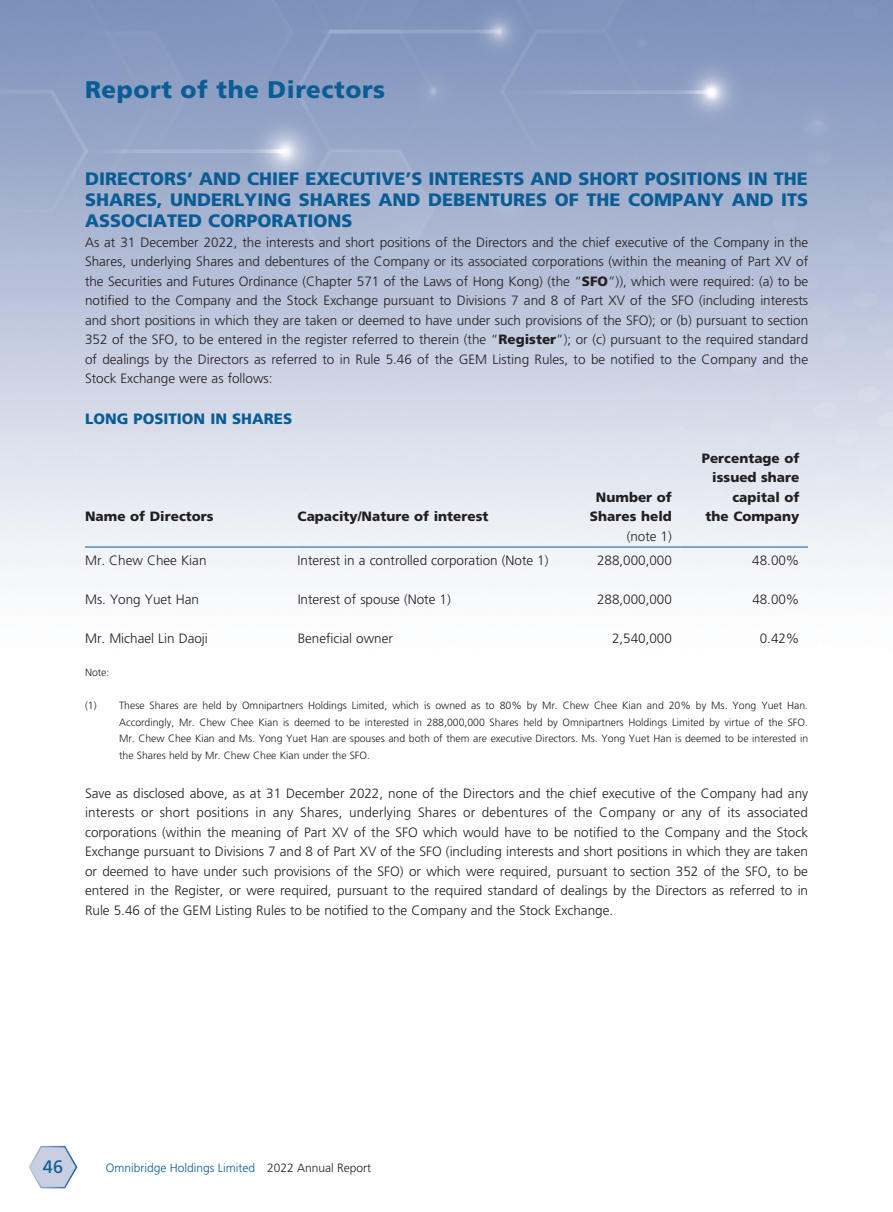
<style>
.page{position:relative;width:893px;height:1212px;background:#fff}
.page>*{position:absolute;margin:0;border:0;box-sizing:border-box;transform-origin:0 0}
.t1{font:900 24px "Frutiger LT Std";letter-spacing:.025em;color:#0a5c95}
.t2{font:900 18px/21px "Frutiger LT Std";color:#0a5c95;text-align:justify}
.t3{font:18px "Frutiger LT Std";color:#0a5c95}
.t4{font:900 15px "Frutiger LT Std";color:#0a5c95}
.t5{font:300 13.5px/19.5px "Frutiger LT Std";color:#231f20;text-align:justify}
.t6{font:900 13.5px/19.5px "Frutiger LT Std";color:#231f20;text-align:center}
.t7{font:300 12px "Frutiger LT Std";color:#0a5c95}
.t8{font:300 10.5px/16.5px "Frutiger LT Std";color:#231f20;text-align:justify}
.s1{font-weight:900}
.s2{color:#231f20}
</style>
<div class="page">
<svg style="left:28px;top:1145px;width:50px;height:44px"></svg>
<hr style="left:85px;top:547px;width:213px;height:1px;background:#0a5c95">
<hr style="left:298px;top:547px;width:255px;height:1px;background:#0a5c95">
<hr style="left:553px;top:547px;width:127px;height:1px;background:#0a5c95">
<hr style="left:680px;top:547px;width:128px;height:1px;background:#0a5c95">
<h1 class="t1" style="left:85px;top:75px;width:302px">Report of the Directors</h1>
<h2 class="t2" style="left:85px;top:168px;width:725px">DIRECTORS’ AND CHIEF EXECUTIVE’S INTERESTS AND SHORT POSITIONS IN THE SHARES, UNDERLYING SHARES AND DEBENTURES OF THE COMPANY AND ITS ASSOCIATED CORPORATIONS</h2>
<p class="t5" style="left:85px;top:232px;width:725px">As at 31 December 2022, the interests and short positions of the Directors and the chief executive of the Company in the Shares, underlying Shares and debentures of the Company or its associated corporations (within the meaning of Part XV of the Securities and Futures Ordinance (Chapter 571 of the Laws of Hong Kong) (the “<span class="s1">SFO</span>”)), which were required: (a) to be notified to the Company and the Stock Exchange pursuant to Divisions 7 and 8 of Part XV of the SFO (including interests and short positions in which they are taken or deemed to have under such provisions of the SFO); or (b) pursuant to section 352 of the SFO, to be entered in the register referred to therein (the “<span class="s1">Register</span>”); or (c) pursuant to the required standard of dealings by the Directors as referred to in Rule 5.46 of the GEM Listing Rules, to be notified to the Company and the Stock Exchange were as follows:</p>
<p class="t4" style="left:85px;top:409px;width:209px">LONG POSITION IN SHARES</p>
<p class="t6" style="left:85px;top:507px;width:130px">Name of Directors</p>
<p class="t6" style="left:298px;top:507px;width:192px">Capacity/Nature of interest</p>
<p class="t6" style="left:590px;top:487px;width:83px">Number of<br>Shares held</p>
<p class="t5" style="left:627px;top:526px;width:47px">(note 1)</p>
<p class="t6" style="left:702px;top:448px;width:99px;text-align:right">Percentage of issued share capital of<br>the Company</p>
<p class="t5" style="left:85px;top:550px;width:123px">Mr. Chew Chee Kian</p>
<p class="t5" style="left:298px;top:550px;width:252px">Interest in a controlled corporation (Note 1)</p>
<p class="t5" style="left:597px;top:550px;width:76px">288,000,000</p>
<p class="t5" style="left:752px;top:550px;width:49px">48.00%</p>
<p class="t5" style="left:85px;top:589px;width:115px">Ms. Yong Yuet Han</p>
<p class="t5" style="left:298px;top:589px;width:155px">Interest of spouse (Note 1)</p>
<p class="t5" style="left:597px;top:589px;width:76px">288,000,000</p>
<p class="t5" style="left:752px;top:589px;width:49px">48.00%</p>
<p class="t5" style="left:85px;top:628px;width:124px">Mr. Michael Lin Daoji</p>
<p class="t5" style="left:298px;top:628px;width:97px">Beneficial owner</p>
<p class="t5" style="left:612px;top:628px;width:61px">2,540,000</p>
<p class="t5" style="left:760px;top:628px;width:41px">0.42%</p>
<p class="t8" style="left:85px;top:665px;width:26px">Note:</p>
<p class="t8" style="left:119px;top:698px;width:691px;text-indent:-34px">(1) These Shares are held by Omnipartners Holdings Limited, which is owned as to 80% by Mr. Chew Chee Kian and 20% by Ms. Yong Yuet Han.<br>Accordingly, Mr. Chew Chee Kian is deemed to be interested in 288,000,000 Shares held by Omnipartners Holdings Limited by virtue of the SFO.<br>Mr. Chew Chee Kian and Ms. Yong Yuet Han are spouses and both of them are executive Directors. Ms. Yong Yuet Han is deemed to be interested in the Shares held by Mr. Chew Chee Kian under the SFO.</p>
<p class="t5" style="left:85px;top:784px;width:725px">Save as disclosed above, as at 31 December 2022, none of the Directors and the chief executive of the Company had any interests or short positions in any Shares, underlying Shares or debentures of the Company or any of its associated corporations (within the meaning of Part XV of the SFO which would have to be notified to the Company and the Stock Exchange pursuant to Divisions 7 and 8 of Part XV of the SFO (including interests and short positions in which they are taken or deemed to have under such provisions of the SFO) or which were required, pursuant to section 352 of the SFO, to be entered in the Register, or were required, pursuant to the required standard of dealings by the Directors as referred to in Rule 5.46 of the GEM Listing Rules to be notified to the Company and the Stock Exchange.</p>
<h2 class="t3" style="left:43px;top:1156px;width:22px">46</h2>
<p class="t7" style="left:106px;top:1161px;width:267px">Omnibridge Holdings Limited <span class="s2">2022 Annual Report</span></p>
</div>
